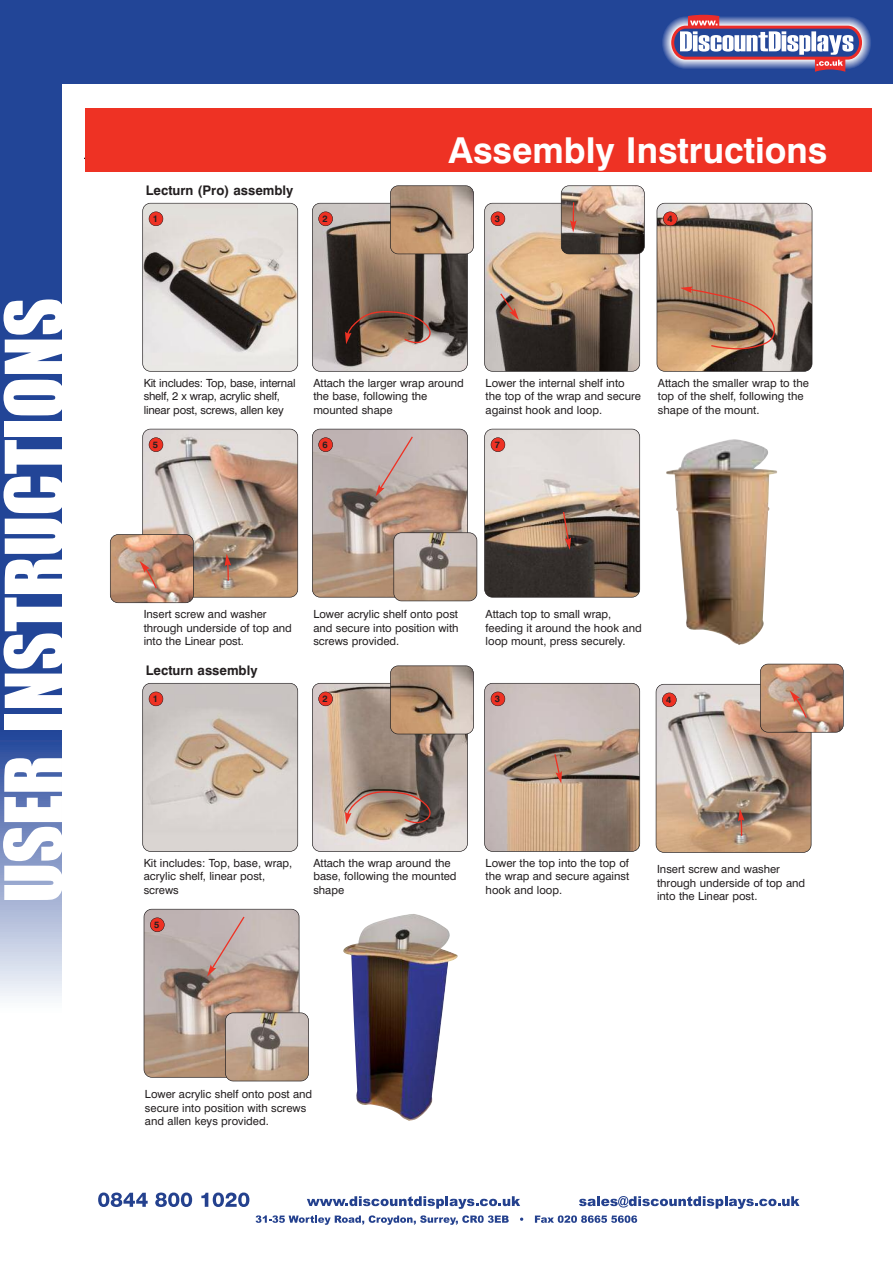
<style>
.page{position:relative;width:893px;height:1263px;background:#fff}
.page>*{position:absolute;margin:0;border:0;box-sizing:border-box;transform-origin:0 0}
.t1{font:35.7px "Swiss 721 BT Bold+YGRBUY";color:#fff}
.t2{font:13.2px "Swiss 721 BT Bold+YGRBUY";color:#231f20}
.t3{font:11.25px/13.5px "Swiss 721 BT Roman+FYLIXI";color:#231f20}
.t4{font:9.3px "Swiss 721 BT Bold+YGRBUY";color:#231f20}
</style>
<div class="page">
<div style="left:0;top:0;width:62px;height:671px;background:#224597"></div>
<div style="left:4px;top:0;width:889px;height:83px;background:#224597"></div>
<svg style="left:0;top:647px;width:62px;height:351px;background:#9cacd1"></svg>
<svg style="left:307px;top:1196px;width:213px;height:13px"></svg>
<svg style="left:579px;top:1196px;width:220px;height:13px"></svg>
<svg style="left:256px;top:1215px;width:253px;height:10px"></svg>
<svg style="left:520px;top:1217px;width:3px;height:4px"></svg>
<svg style="left:535px;top:1215px;width:102px;height:8px"></svg>
<div style="left:5px;top:714px;width:59px;height:15px;background:#fff"></div>
<svg style="left:4px;top:560px;width:58px;height:148px"></svg>
<svg style="left:5px;top:519px;width:57px;height:35px;background:#e1e6f1"></svg>
<svg style="left:4px;top:440px;width:58px;height:73px"></svg>
<div style="left:5px;top:421px;width:59px;height:15px;background:#fff"></div>
<svg style="left:4px;top:380px;width:58px;height:35px;background:#dbe1ee"></svg>
<svg style="left:4px;top:299px;width:58px;height:75px"></svg>
<svg style="left:662px;top:14px;width:209px;height:58px"></svg>
<svg style="left:3px;top:758px;width:59px;height:142px"></svg>
<svg style="left:98px;top:1192px;width:50px;height:15px"></svg>
<svg style="left:155px;top:1192px;width:37px;height:15px"></svg>
<svg style="left:201px;top:1192px;width:48px;height:15px"></svg>
<img style="left:485px;top:203px;width:155px;height:168px;border-radius:8px">
<div style="left:484px;top:203px;width:156px;height:169px;border:1px solid #231f20;border-radius:8px"></div>
<img style="left:561px;top:186px;width:83px;height:68px;border-radius:8px">
<div style="left:561px;top:185px;width:84px;height:69px;border:1px solid #231f20;border-radius:8px"></div>
<div style="left:85px;top:108px;width:787px;height:64px;background:#ee3224"></div>
<img style="left:143px;top:429px;width:155px;height:168px;border-radius:8px">
<div style="left:142px;top:429px;width:156px;height:168px;border:1px solid #231f20;border-radius:8px"></div>
<div style="left:149px;top:438px;width:14px;height:14px;background:#ee3224;border-radius:50%"></div>
<div style="left:149px;top:437px;width:14px;height:15px;border:1px solid #231f20;border-radius:50%"></div>
<img style="left:312px;top:429px;width:155px;height:168px;border-radius:8px">
<div style="left:312px;top:429px;width:156px;height:168px;border:1px solid #231f20;border-radius:8px"></div>
<div style="left:319px;top:438px;width:14px;height:14px;background:#ee3224;border-radius:50%"></div>
<div style="left:318px;top:437px;width:15px;height:15px;border:1px solid #231f20;border-radius:50%"></div>
<img style="left:485px;top:429px;width:155px;height:168px;border-radius:8px">
<div style="left:484px;top:429px;width:156px;height:168px;border:1px solid #231f20;border-radius:8px"></div>
<div style="left:491px;top:438px;width:14px;height:14px;background:#ee3224;border-radius:50%"></div>
<div style="left:491px;top:437px;width:14px;height:15px;border:1px solid #231f20;border-radius:50%"></div>
<svg style="left:375px;top:435px;width:39px;height:61px;background:#bfaaa7"></svg>
<svg style="left:562px;top:510px;width:9px;height:40px"></svg>
<img style="left:143px;top:203px;width:155px;height:168px;border-radius:8px">
<div style="left:142px;top:203px;width:156px;height:169px;border:1px solid #231f20;border-radius:8px"></div>
<div style="left:149px;top:212px;width:14px;height:14px;background:#ee3224;border-radius:50%"></div>
<div style="left:149px;top:212px;width:14px;height:14px;border:1px solid #231f20;border-radius:50%"></div>
<img style="left:312px;top:203px;width:155px;height:168px;border-radius:8px">
<div style="left:312px;top:203px;width:156px;height:169px;border:1px solid #231f20;border-radius:8px"></div>
<div style="left:319px;top:212px;width:14px;height:14px;background:#ee3224;border-radius:50%"></div>
<div style="left:318px;top:212px;width:15px;height:14px;border:1px solid #231f20;border-radius:50%"></div>
<div style="left:491px;top:212px;width:14px;height:14px;background:#ee3224;border-radius:50%"></div>
<div style="left:491px;top:212px;width:14px;height:14px;border:1px solid #231f20;border-radius:50%"></div>
<svg style="left:499px;top:292px;width:20px;height:28px"></svg>
<img style="left:657px;top:203px;width:155px;height:168px;border-radius:8px">
<div style="left:657px;top:203px;width:155px;height:169px;border:1px solid #231f20;border-radius:8px"></div>
<div style="left:663px;top:212px;width:14px;height:14px;background:#ee3224;border-radius:50%"></div>
<div style="left:663px;top:212px;width:14px;height:14px;border:1px solid #231f20;border-radius:50%"></div>
<svg style="left:570px;top:201px;width:7px;height:171px"></svg>
<img style="left:390px;top:186px;width:83px;height:68px;border-radius:8px">
<div style="left:390px;top:185px;width:84px;height:69px;border:1px solid #231f20;border-radius:8px"></div>
<svg style="left:345px;top:309px;width:94px;height:38px;background:#7e6152"></svg>
<img style="left:680px;top:286px;width:104px;height:65px">
<img style="left:110px;top:535px;width:83px;height:68px;border-radius:8px">
<div style="left:110px;top:534px;width:84px;height:69px;border:1px solid #231f20;border-radius:8px"></div>
<svg style="left:225px;top:554px;width:6px;height:28px"></svg>
<svg style="left:140px;top:561px;width:18px;height:29px"></svg>
<img style="left:394px;top:533px;width:83px;height:68px;border-radius:8px">
<div style="left:393px;top:532px;width:84px;height:69px;border:1px solid #231f20;border-radius:8px"></div>
<img style="left:485px;top:683px;width:155px;height:168px;border-radius:8px">
<div style="left:484px;top:683px;width:156px;height:169px;border:1px solid #231f20;border-radius:8px"></div>
<img style="left:144px;top:909px;width:155px;height:168px;border-radius:8px">
<div style="left:144px;top:909px;width:155px;height:168px;border:1px solid #231f20;border-radius:8px"></div>
<div style="left:150px;top:918px;width:14px;height:14px;background:#ee3224;border-radius:50%"></div>
<div style="left:150px;top:917px;width:15px;height:15px;border:1px solid #231f20;border-radius:50%"></div>
<svg style="left:207px;top:915px;width:39px;height:62px;background:#bfaaa6"></svg>
<img style="left:143px;top:683px;width:155px;height:168px;border-radius:8px">
<div style="left:142px;top:683px;width:156px;height:169px;border:1px solid #231f20;border-radius:8px"></div>
<div style="left:149px;top:692px;width:14px;height:14px;background:#ee3224;border-radius:50%"></div>
<div style="left:149px;top:692px;width:14px;height:14px;border:1px solid #231f20;border-radius:50%"></div>
<img style="left:312px;top:683px;width:155px;height:168px;border-radius:8px">
<div style="left:312px;top:683px;width:156px;height:169px;border:1px solid #231f20;border-radius:8px"></div>
<div style="left:319px;top:692px;width:14px;height:14px;background:#ee3224;border-radius:50%"></div>
<div style="left:318px;top:692px;width:15px;height:14px;border:1px solid #231f20;border-radius:50%"></div>
<div style="left:491px;top:692px;width:14px;height:14px;background:#ee3224;border-radius:50%"></div>
<div style="left:491px;top:692px;width:14px;height:14px;border:1px solid #231f20;border-radius:50%"></div>
<svg style="left:553px;top:753px;width:9px;height:31px"></svg>
<img style="left:390px;top:666px;width:83px;height:68px;border-radius:8px">
<div style="left:390px;top:665px;width:84px;height:69px;border:1px solid #231f20;border-radius:8px"></div>
<svg style="left:345px;top:789px;width:94px;height:38px;background:#9b7d6b"></svg>
<img style="left:225px;top:1013px;width:84px;height:68px;border-radius:8px">
<div style="left:225px;top:1012px;width:84px;height:69px;border:1px solid #231f20;border-radius:8px"></div>
<img style="left:666px;top:439px;width:111px;height:206px">
<img style="left:656px;top:684px;width:155px;height:168px;border-radius:8px">
<div style="left:656px;top:684px;width:155px;height:169px;border:1px solid #231f20;border-radius:8px"></div>
<div style="left:662px;top:693px;width:14px;height:14px;background:#ee3224;border-radius:50%"></div>
<div style="left:662px;top:693px;width:15px;height:14px;border:1px solid #231f20;border-radius:50%"></div>
<img style="left:760px;top:664px;width:83px;height:68px;border-radius:8px">
<div style="left:760px;top:664px;width:84px;height:68px;border:1px solid #231f20;border-radius:8px"></div>
<svg style="left:738px;top:809px;width:6px;height:28px"></svg>
<svg style="left:790px;top:690px;width:18px;height:29px"></svg>
<img style="left:343px;top:914px;width:115px;height:207px">
<p class="t2" style="left:146px;top:185px;width:149px">Lecturn (Pro) assembly</p>
<p class="t4" style="left:153px;top:215px;width:7px">1</p>
<p class="t4" style="left:322px;top:215px;width:7px">2</p>
<h1 class="t1" style="left:449px;top:137px;width:380px">Assembly Instructions</h1>
<p class="t4" style="left:495px;top:215px;width:7px">3</p>
<p class="t4" style="left:668px;top:215px;width:7px">4</p>
<p class="t3" style="left:144px;top:377px;width:153px">Kit includes: Top, base, internal shelf, 2 x wrap, acrylic shelf, linear post, screws, allen key</p>
<p class="t4" style="left:153px;top:441px;width:7px">5</p>
<p class="t3" style="left:313px;top:377px;width:152px">Attach the larger wrap around the base, following the mounted shape</p>
<p class="t4" style="left:322px;top:441px;width:7px">6</p>
<p class="t3" style="left:486px;top:377px;width:157px">Lower the internal shelf into the top of the wrap and secure against hook and loop.</p>
<p class="t4" style="left:495px;top:441px;width:7px">7</p>
<p class="t3" style="left:658px;top:377px;width:152px">Attach the smaller wrap to the top of the shelf, following the shape of the mount.</p>
<p class="t3" style="left:144px;top:608px;width:150px">Insert screw and washer through underside of top and into the Linear post.</p>
<p class="t2" style="left:146px;top:665px;width:113px">Lecturn assembly</p>
<p class="t4" style="left:153px;top:695px;width:7px">1</p>
<p class="t3" style="left:313px;top:608px;width:147px;text-align:justify">Lower acrylic shelf onto post and secure into position with screws provided.</p>
<p class="t4" style="left:322px;top:695px;width:7px">2</p>
<p class="t3" style="left:486px;top:608px;width:158px">Attach top to small wrap, feeding it around the hook and loop mount, press securely.</p>
<p class="t4" style="left:495px;top:695px;width:7px">3</p>
<p class="t4" style="left:666px;top:696px;width:7px">4</p>
<p class="t3" style="left:144px;top:857px;width:150px">Kit includes: Top, base, wrap, acrylic shelf, linear post, screws</p>
<p class="t4" style="left:154px;top:921px;width:7px">5</p>
<p class="t3" style="left:313px;top:857px;width:145px">Attach the wrap around the base, following the mounted shape</p>
<p class="t3" style="left:486px;top:857px;width:145px;text-align:justify">Lower the top into the top of the wrap and secure against hook and loop.</p>
<p class="t3" style="left:657px;top:863px;width:150px">Insert screw and washer through underside of top and into the Linear post.</p>
<p class="t3" style="left:145px;top:1088px;width:169px">Lower acrylic shelf onto post and secure into position with screws and allen keys provided.</p>
</div>
